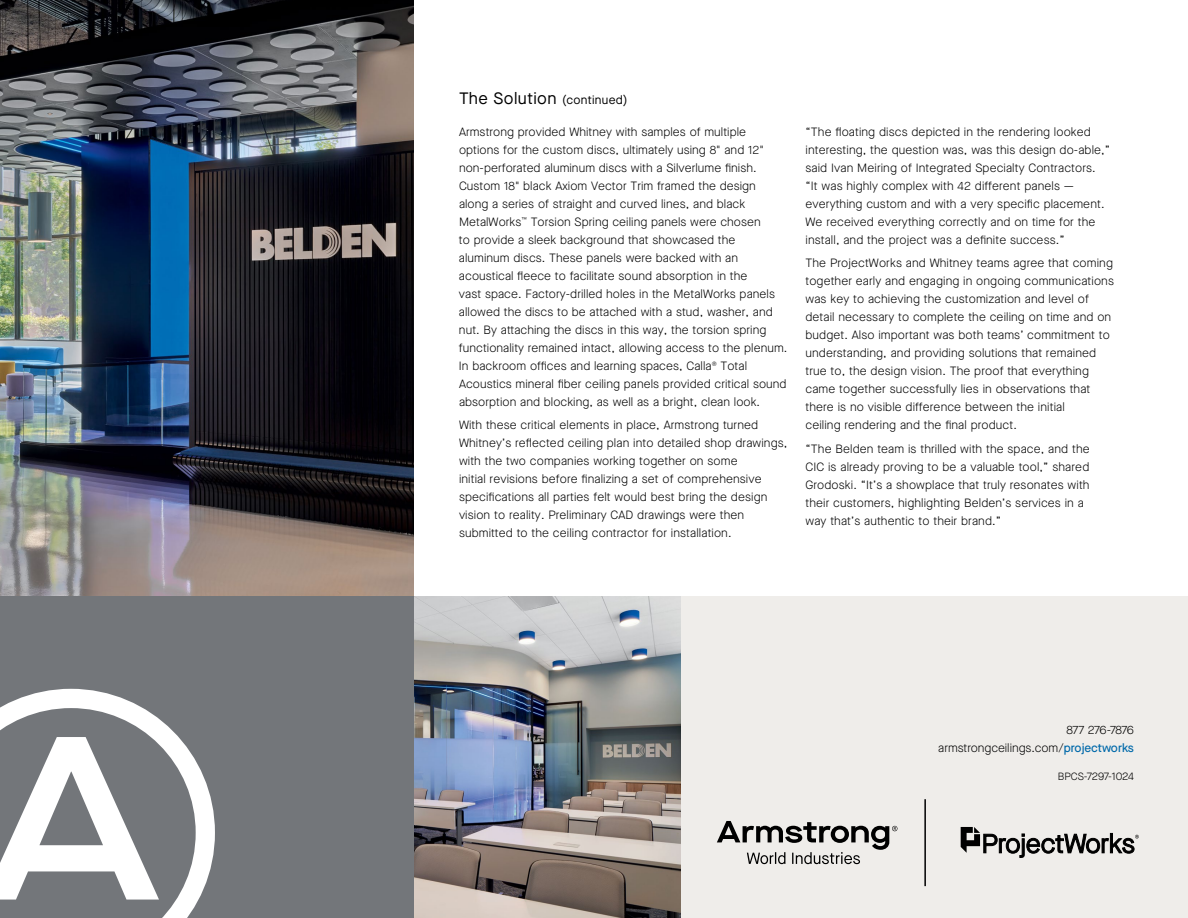
<style>
.page{position:relative;width:1188px;height:918px;background:#fff}
.page>*{position:absolute;margin:0;border:0;box-sizing:border-box;transform-origin:0 0}
.t1{font:16.5px "Maison Neue";letter-spacing:.025em;color:#000}
.t2{font:300 12px/18px "Maison Neue";letter-spacing:.01em;color:#000}
.t3{font:300 10.5px "Maison Neue";letter-spacing:-.015em;color:#000}
.s1{font-size:12px}
.s2{font-weight:500;color:#0069aa}
</style>
<div class="page">
<div style="left:663px;top:597px;width:525px;height:321px;background:#efedea"></div>
<img style="left:413px;top:597px;width:267px;height:321px">
<img style="left:0;top:0;width:413px;height:597px">
<div style="left:0;top:597px;width:413px;height:321px;background:#73767a"></div>
<svg style="left:0;top:689px;width:215px;height:229px"></svg>
<hr style="left:924px;top:799px;width:2px;height:87px;background:#000">
<svg style="left:961px;top:827px;width:178px;height:31px"></svg>
<svg style="left:717px;top:821px;width:180px;height:43px"></svg>
<h1 class="t1" style="left:459px;top:88px;width:170px">The Solution <span class="s1">(continued)</span></h1>
<p class="t2" style="left:459px;top:123px;width:330px">Armstrong provided Whitney with samples of multiple options for the custom discs, ultimately using 8" and 12" non-perforated aluminum discs with a Silverlume finish.<br>Custom 18" black Axiom Vector Trim framed the design along a series of straight and curved lines, and black MetalWorks<sup>™</sup> Torsion Spring ceiling panels were chosen<br>to provide a sleek background that showcased the aluminum discs. These panels were backed with an acoustical fleece to facilitate sound absorption in the<br>vast space. Factory-drilled holes in the MetalWorks panels allowed the discs to be attached with a stud, washer, and nut. By attaching the discs in this way, the torsion spring functionality remained intact, allowing access to the plenum.<br>In backroom offices and learning spaces, Calla<sup>®</sup> Total Acoustics mineral fiber ceiling panels provided critical sound absorption and blocking, as well as a bright, clean look.</p>
<p class="t2" style="left:459px;top:416px;width:330px">With these critical elements in place, Armstrong turned Whitney’s reflected ceiling plan into detailed shop drawings, with the two companies working together on some<br>initial revisions before finalizing a set of comprehensive specifications all parties felt would best bring the design vision to reality. Preliminary CAD drawings were then submitted to the ceiling contractor for installation.</p>
<p class="t2" style="left:806px;top:123px;width:306px">“The floating discs depicted in the rendering looked interesting, the question was, was this design do-able,” said Ivan Meiring of Integrated Specialty Contractors. “It was highly complex with 42 different panels — everything custom and with a very specific placement.<br>We received everything correctly and on time for the install, and the project was a definite success.”</p>
<p class="t2" style="left:806px;top:254px;width:310px">The ProjectWorks and Whitney teams agree that coming together early and engaging in ongoing communications was key to achieving the customization and level of detail necessary to complete the ceiling on time and on budget. Also important was both teams’ commitment to understanding, and providing solutions that remained true to, the design vision. The proof that everything came together successfully lies in observations that there is no visible difference between the initial<br>ceiling rendering and the final product.</p>
<p class="t2" style="left:806px;top:439px;width:286px">“The Belden team is thrilled with the space, and the CIC is already proving to be a valuable tool,” shared Grodoski. “It’s a showplace that truly resonates with their customers, highlighting Belden’s services in a way that’s authentic to their brand.”</p>
<p class="t2" style="left:938px;top:721px;width:197px;text-align:right">877 276-7876 armstrongceilings.com/<span class="s2">projectworks</span></p>
<p class="t3" style="left:1058px;top:770px;width:78px">BPCS-7297-1024</p>
</div>
